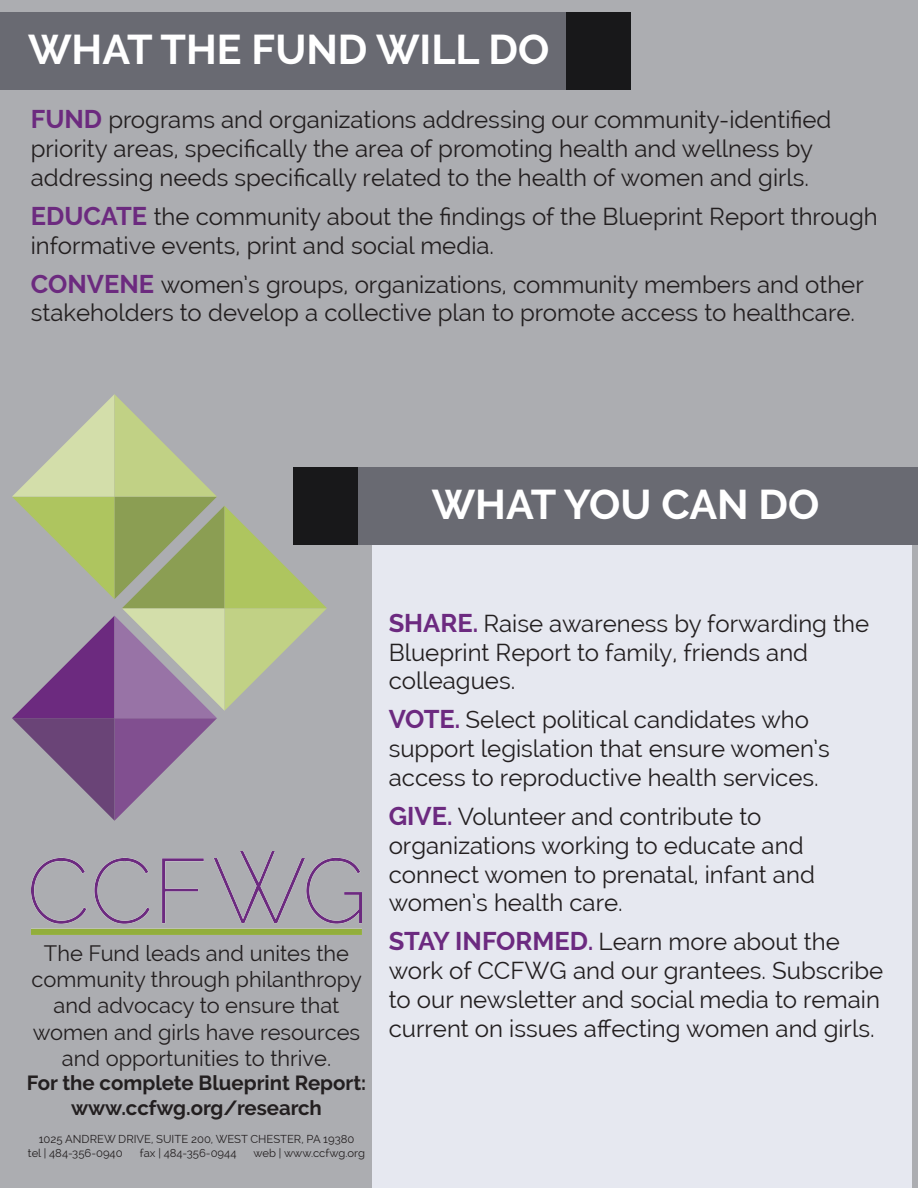
<style>
.page{position:relative;width:918px;height:1188px;background:#acadb1}
.page>*{position:absolute;margin:0;border:0;box-sizing:border-box;transform-origin:0 0}
.t1{font:700 41.4px "Raleway";color:#fff}
.t2{font:24px/28.8px "Raleway";color:#231f20}
.t3{font:21.9px/26.2px "Raleway";color:#231f20;text-align:center}
.t4{font:700 20.4px/24.5px "Raleway";color:#231f20;text-align:center}
.t5{font:11.25px/13.5px "Raleway";color:#231f20}
.s1{font-weight:700;font-size:25.5px;color:#6c2a7f}
.s2{font-weight:700;font-size:25.5px;color:#6c2a80}
.s3{font-weight:700;color:#6c2a80}
.s4{font-weight:700;font-size:22.5px;color:#6c2a80}
</style>
<div class="page">
<div style="left:372px;top:477px;width:540px;height:711px;background:#e6e8f0"></div>
<div style="left:0;top:13px;width:566px;height:77px;background:#696a72"></div>
<div style="left:566px;top:13px;width:65px;height:77px;background:#18181a"></div>
<div style="left:358px;top:467px;width:560px;height:77px;background:#696a72"></div>
<div style="left:294px;top:467px;width:64px;height:77px;background:#18181a"></div>
<img style="left:32px;top:852px;width:330px;height:83px">
<svg style="left:12px;top:394px;width:315px;height:427px"></svg>
<p class="t1" style="left:28px;top:26px;width:523px">WHAT THE FUND WILL DO</p>
<p class="t2" style="left:31px;top:105px;width:802px"><span class="s1">FUND</span> programs and organizations addressing our community-identified priority areas, specifically the area of promoting health and wellness by addressing needs specifically related to the health of women and girls.</p>
<p class="t2" style="left:31px;top:202px;width:848px"><span class="s1">EDUCATE</span> the community about the findings of the Blueprint Report through informative events, print and social media.</p>
<p class="t2" style="left:31px;top:270px;width:835px"><span class="s1">CONVENE</span> women’s groups, organizations, community members and other stakeholders to develop a collective plan to promote access to healthcare.</p>
<p class="t1" style="left:432px;top:480px;width:389px">WHAT YOU CAN DO</p>
<p class="t3" style="left:32px;top:940px;width:332px">The Fund leads and unites the community through philanthropy and advocacy to ensure that women and girls have resources and opportunities to thrive.</p>
<p class="t4" style="left:27px;top:1071px;width:341px">For the complete Blueprint Report: www.ccfwg.org/research</p>
<p class="t5" style="left:28px;top:1132px;width:328px;text-indent:11px">1025 ANDREW DRIVE, SUITE 200, WEST CHESTER, PA 19380 tel | 484-356-0940</p>
<p class="t5" style="left:140px;top:1146px;width:98px">fax | 484-356-0944</p>
<p class="t5" style="left:253px;top:1146px;width:113px">web | www.ccfwg.org</p>
<p class="t2" style="left:389px;top:609px;width:482px"><span class="s2">SHARE</span><span class="s3">.</span> Raise awareness by forwarding the<br>Blueprint Report to family, friends and colleagues.</p>
<p class="t2" style="left:389px;top:706px;width:443px"><span class="s2">VOTE</span><span class="s3">.</span> Select political candidates who support legislation that ensure women’s access to reproductive health services.</p>
<p class="t2" style="left:389px;top:802px;width:428px"><span class="s2">GIVE</span><span class="s3">.</span> Volunteer and contribute to organizations working to educate and connect women to prenatal, infant and women’s health care.</p>
<p class="t2" style="left:389px;top:928px;width:496px"><span class="s2">STAY INFORMED</span><span class="s4">.</span> Learn more about the work of CCFWG and our grantees. Subscribe to our newsletter and social media to remain current on issues affecting women and girls.</p>
</div>
